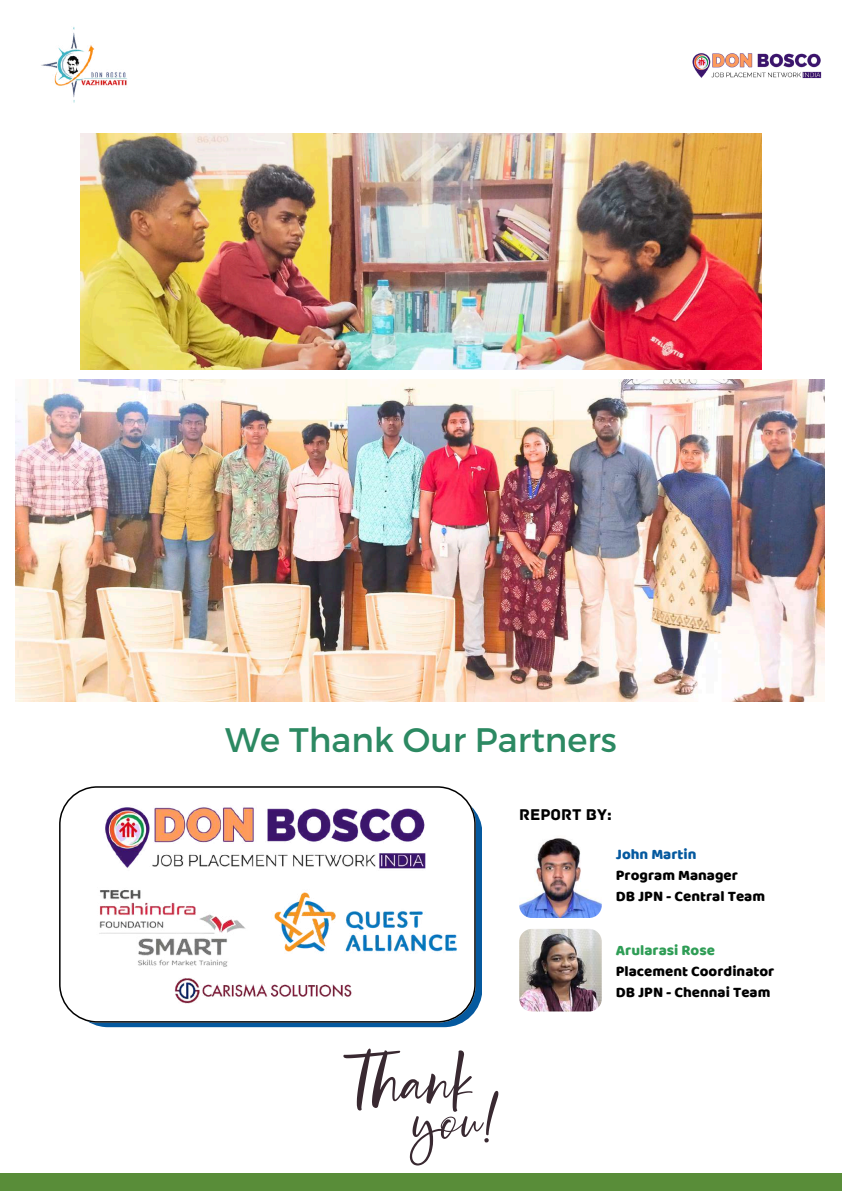
<style>
.page{position:relative;width:842px;height:1191px;background:#fff}
.page>*{position:absolute;margin:0;border:0;box-sizing:border-box;transform-origin:0 0}
.t1{font:34px "Montserrat";color:#2c8962}
.t2{font:16.3px "Archive";color:#000}
.t3{font:15px/21px "Baloo";color:#000}
.t4{font:15px "Baloo";color:#2e9d55}
.t5{font:15px "Baloo";color:#05599f}
</style>
<div class="page">
<img style="left:41px;top:27px;width:86px;height:76px">
<img style="left:692px;top:53px;width:130px;height:26px">
<img style="left:16px;top:380px;width:809px;height:321px">
<div style="left:70px;top:795px;width:412px;height:232px;background:linear-gradient(to right,#065a9f,#04599f);border-radius:38px"></div>
<svg style="left:59px;top:786px;width:416px;height:236px"></svg>
<img style="left:172px;top:973px;width:183px;height:34px">
<img style="left:271px;top:889px;width:188px;height:65px">
<img style="left:88px;top:880px;width:170px;height:89px">
<img style="left:100px;top:805px;width:335px;height:68px">
<svg style="left:343px;top:1048px;width:155px;height:117px"></svg>
<img style="left:519px;top:835px;width:83px;height:82px;border-radius:13px">
<img style="left:519px;top:928px;width:83px;height:83px;border-radius:13px">
<div style="left:0;top:1173px;width:842px;height:17px;background:#598d39"></div>
<img style="left:80px;top:133px;width:681px;height:236px">
<h1 class="t1" style="left:225px;top:717px;width:393px">We Thank Our Partners</h1>
<p class="t2" style="left:519px;top:804px;width:94px">REPORT BY:</p>
<p class="t5" style="left:616px;top:844px;width:82px">John Martin</p>
<p class="t3" style="left:616px;top:863px;width:151px">Program Manager<br>DB JPN - Central Team</p>
<p class="t4" style="left:616px;top:941px;width:101px">Arularasi Rose</p>
<p class="t3" style="left:616px;top:960px;width:160px">Placement Coordinator<br>DB JPN - Chennai Team</p>
</div>
